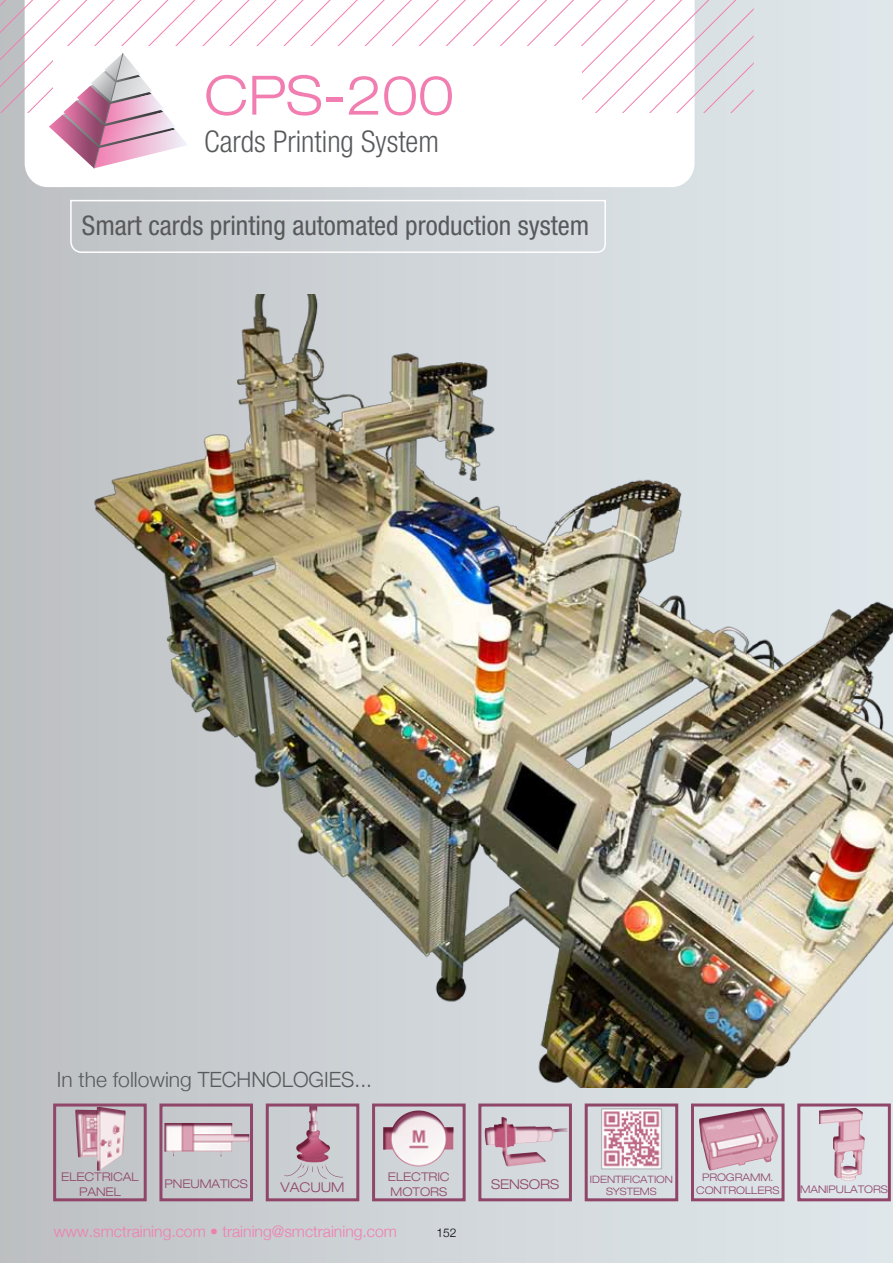
<style>
.page{position:relative;width:893px;height:1263px;background:#fff}
.page>*{position:absolute;margin:0;border:0;box-sizing:border-box;transform-origin:0 0}
.t1{font:300 expanded 54.3px "Helvetica Neue";letter-spacing:-.005em;color:#f17db1}
.t2{font:300 condensed 30px "Helvetica Neue";color:#58595b}
.t3{font:condensed 27px "Helvetica Neue";color:#58595b}
.t4{font:300 21px "Helvetica Neue";color:#58595b}
.t5{font:300 15.75px "Helvetica Neue";color:#f17db1}
.t6{font:300 expanded 13.5px "Helvetica Neue";letter-spacing:-.005em;color:#8f4669}
.t7{font:300 expanded 12px/14.4px "Helvetica Neue";letter-spacing:-.005em;color:#8f4669}
.t8{font:300 12px "Helvetica Neue";color:#000}
.t9{font:300 expanded 10.5px/12.6px "Helvetica Neue";letter-spacing:-.005em;color:#8f4669;text-align:center}
.t10{font:300 expanded 10.2px/12.3px "Helvetica Neue";letter-spacing:-.005em;color:#8f4669;text-align:center}
</style>
<div class="page">
<div style="left:0;top:0;width:893px;height:1263px;background:linear-gradient(to right,#bec1c3,#e1e9ee)"></div>
<svg style="left:25px;top:113px;width:670px;height:74px"></svg>
<svg style="left:0;top:0;width:754px;height:113px"></svg>
<div style="left:53px;top:46px;width:528px;height:109px;background:#fff"></div>
<svg style="left:49px;top:52px;width:139px;height:117px"></svg>
<img style="left:49px;top:295px;width:844px;height:792px">
<svg style="left:69px;top:199px;width:538px;height:55px;background:#ced3d6"></svg>
<svg style="left:73px;top:1107px;width:53px;height:66px;background:#cfb7bf"></svg>
<div style="left:53px;top:1103px;width:94px;height:98px;border:3px solid #8f4669"></div>
<svg style="left:163px;top:1120px;width:86px;height:38px"></svg>
<div style="left:159px;top:1103px;width:94px;height:98px;border:3px solid #8f4669"></div>
<svg style="left:284px;top:1107px;width:59px;height:72px;background:#c3b4bd"></svg>
<div style="left:266px;top:1103px;width:93px;height:98px;border:3px solid #8f4669"></div>
<svg style="left:380px;top:1107px;width:78px;height:63px"></svg>
<div style="left:372px;top:1103px;width:94px;height:98px;border:3px solid #8f4669"></div>
<svg style="left:482px;top:1113px;width:86px;height:57px;background:#ccbbc5"></svg>
<div style="left:478px;top:1103px;width:94px;height:98px;border:3px solid #8f4669"></div>
<img style="left:600px;top:1108px;width:63px;height:62px">
<div style="left:585px;top:1103px;width:93px;height:98px;border:3px solid #8f4669"></div>
<svg style="left:695px;top:1107px;width:85px;height:66px;background:#d2b1bf"></svg>
<div style="left:691px;top:1103px;width:93px;height:98px;border:3px solid #8f4669"></div>
<svg style="left:819px;top:1107px;width:48px;height:76px;background:#d6c1cc"></svg>
<div style="left:797px;top:1103px;width:94px;height:98px;border:3px solid #8f4669"></div>
<h1 class="t1" style="left:204px;top:63px;width:252px">CPS-200</h1>
<h2 class="t2" style="left:204px;top:124px;width:236px">Cards Printing System</h2>
<h3 class="t3" style="left:82px;top:209px;width:509px">Smart cards printing automated production system</h3>
<h3 class="t4" style="left:57px;top:1066px;width:317px">In the following TECHNOLOGIES...</h3>
<p class="t7" style="left:79px;top:1169px;width:61px;text-indent:-18px">ELECTRICAL<br>PANEL</p>
<p class="t7" style="left:164px;top:1177px;width:76px">PNEUMATICS</p>
<p class="t6" style="left:281px;top:1179px;width:65px">VACUUM</p>
<p class="t7" style="left:388px;top:1169px;width:61px">ELECTRIC<br>MOTORS</p>
<p class="t6" style="left:491px;top:1176px;width:70px">SENSORS</p>
<p class="t10" style="left:590px;top:1173px;width:85px">IDENTIFICATION<br>SYSTEMS</p>
<p class="t9" style="left:696px;top:1171px;width:83px">PROGRAMM.<br>CONTROLLERS</p>
<p class="t9" style="left:800px;top:1183px;width:88px">MANIPULATORS</p>
<p class="t5" style="left:54px;top:1221px;width:345px">www.smctraining.com • training@smctraining.com</p>
<p class="t8" style="left:436px;top:1225px;width:22px">152</p>
</div>
